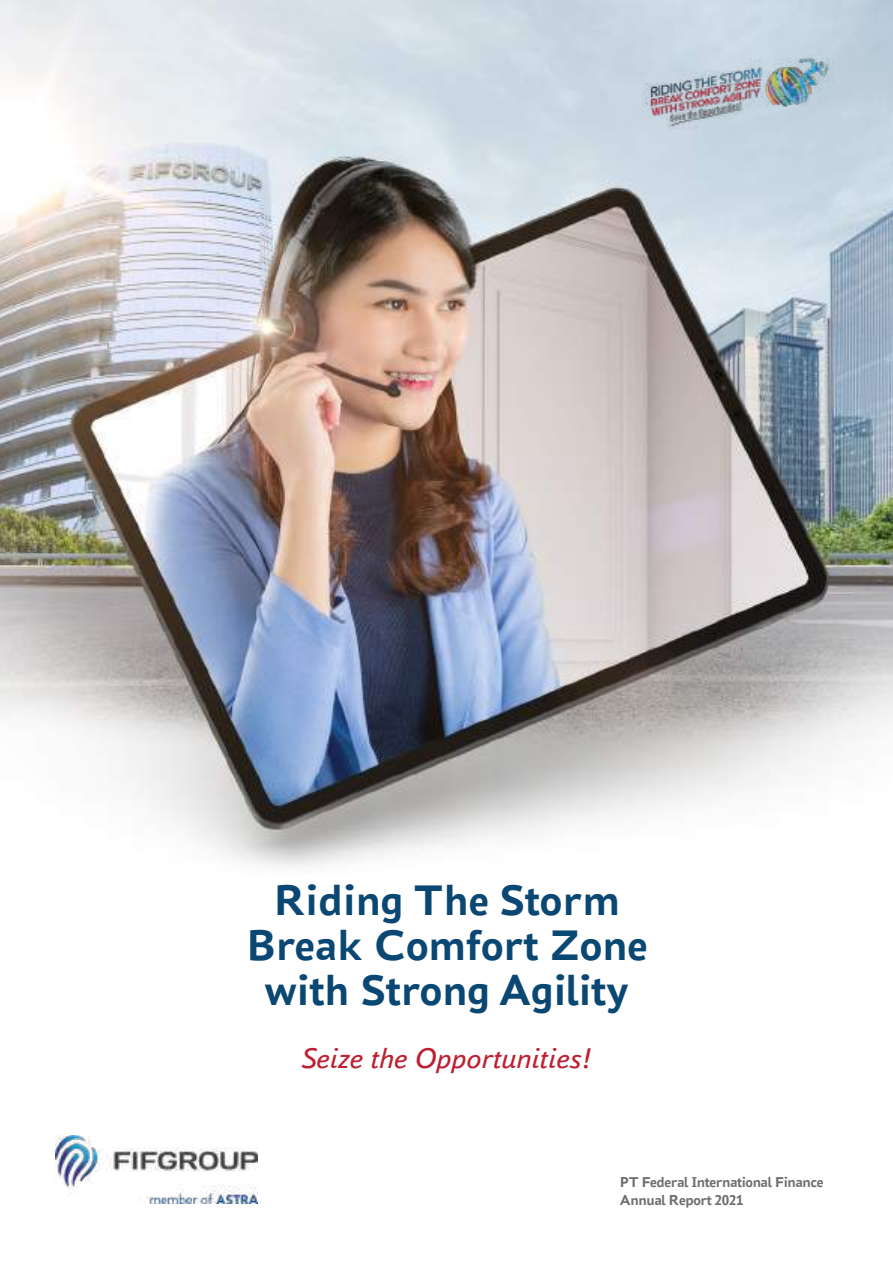
<style>
.page{position:relative;width:893px;height:1263px;background:#fff}
.page>*{position:absolute;margin:0;border:0;box-sizing:border-box;transform-origin:0 0}
.t1{font:700 45px/45px "PT Astra Sans";color:#0b4773;text-align:center}
.t2{font:italic 30px "PT Astra Sans";color:#bd2030}
.t3{font:700 15px/18px "PT Astra Sans";letter-spacing:-.025em;color:#6d6e71}
</style>
<div class="page">
<img style="left:0;top:0;width:893px;height:1204px">
<img style="left:642px;top:0;width:195px;height:188px">
<img style="left:55px;top:1136px;width:202px;height:68px">
<p class="t1" style="left:246px;top:876px;width:403px">Riding The Storm<br>Break Comfort Zone with Strong Agility</p>
<p class="t2" style="left:302px;top:1039px;width:291px">Seize the Opportunities!</p>
<p class="t3" style="left:620px;top:1172px;width:205px">PT Federal International Finance<br>Annual Report 2021</p>
</div>
